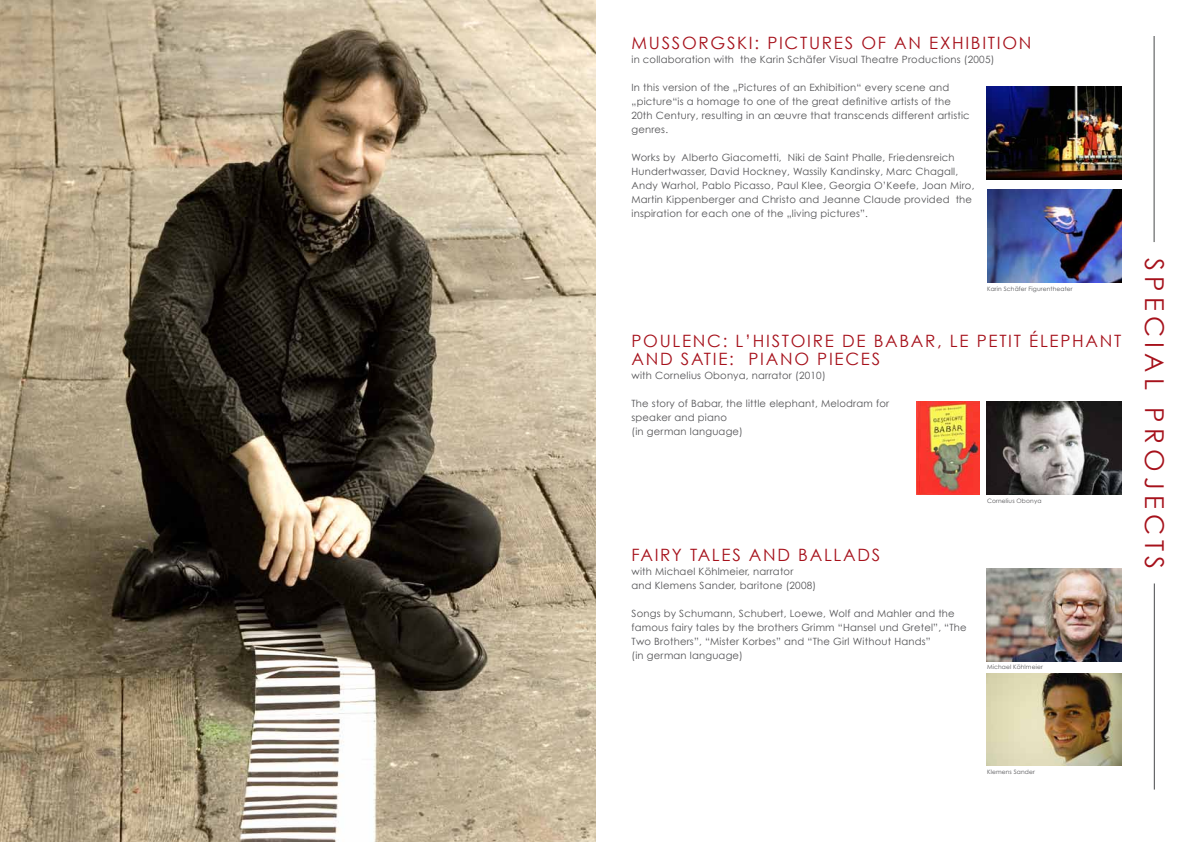
<style>
.page{position:relative;width:1191px;height:842px;background:#fff}
.page>*{position:absolute;margin:0;border:0;box-sizing:border-box;transform-origin:0 0}
.t1{font:26px "Century Gothic";letter-spacing:.2em;color:#a6111b}
.t2{font:17px/18px "Century Gothic";letter-spacing:.1em;color:#a6111b}
.t3{font:10px/14px "Century Gothic";letter-spacing:.02em;color:#535355}
.t4{font:6px "Century Gothic";letter-spacing:.02em;color:#535355}
</style>
<div class="page">
<img style="left:0;top:0;width:595px;height:842px">
<hr style="left:1153px;top:36px;width:1px;height:206px;background:#48494b">
<hr style="left:1154px;top:583px;width:1px;height:206px;background:#48494b">
<img style="left:987px;top:189px;width:134px;height:93px">
<img style="left:986px;top:401px;width:135px;height:93px">
<img style="left:986px;top:568px;width:135px;height:94px">
<img style="left:986px;top:674px;width:135px;height:92px">
<img style="left:916px;top:401px;width:63px;height:93px">
<img style="left:986px;top:86px;width:135px;height:93px">
<h2 class="t2" style="left:631px;top:34px;width:401px">Mussorgski: Pictures of an Exhibition</h2>
<p class="t3" style="left:631px;top:53px;width:364px">in collaboration with the Karin Schäfer Visual Theatre Productions (2005)</p>
<p class="t3" style="left:631px;top:81px;width:340px">In this version of the „Pictures of an Exhibition“ every scene and „picture“is a homage to one of the great definitive artists of the 20th Century, resulting in an œuvre that transcends different artistic genres.</p>
<p class="t3" style="left:631px;top:151px;width:344px">Works by Alberto Giacometti, N iki de Saint Phalle, Friedensreich<br>H undertwasser, David H ockney, Wassily Kandinsky, Marc Chagall, Andy Warhol, Pablo Picasso, Paul Klee, Georgia O’Keefe, Joan Miro, Martin Kippenberger and Christo and Jeanne Claude provided the inspiration for each one of the „living pictures”.</p>
<p class="t4" style="left:987px;top:285px;width:87px">Karin Schäfer Figurentheater</p>
<h2 class="t2" style="left:631px;top:332px;width:491px">Poulenc: L’H istoire de Babar, le petit élephant and Satie: piano pieces</h2>
<p class="t3" style="left:631px;top:369px;width:196px">with Cornelius Obonya, narrator (2010)</p>
<p class="t3" style="left:631px;top:397px;width:259px">The story of Babar, the little elephant, Melodram for speaker and piano<br>(in german language)</p>
<h2 class="t2" style="left:631px;top:546px;width:250px">Fairy tales and ballads</h2>
<p class="t3" style="left:631px;top:565px;width:186px">with Michael Köhlmeier, narrator and Klemens Sander, baritone (2008)</p>
<p class="t3" style="left:631px;top:607px;width:337px">Songs by Schumann, Schubert, Loewe, Wolf and Mahler and the famous fairy tales by the brothers Grimm “H ansel und Gretel”, “The Two Brothers”, “Mister Korbes” and “The Girl Without H ands”<br>(in german language)</p>
<p class="t4" style="left:987px;top:497px;width:56px">Cornelius Obonya</p>
<p class="t4" style="left:987px;top:663px;width:57px">Michael Köhlmeier</p>
<h1 class="t1" style="left:1170px;top:258px;width:313px;rotate:90deg">Special proj ects</h1>
<p class="t4" style="left:987px;top:768px;width:50px">Klemens Sander</p>
</div>
